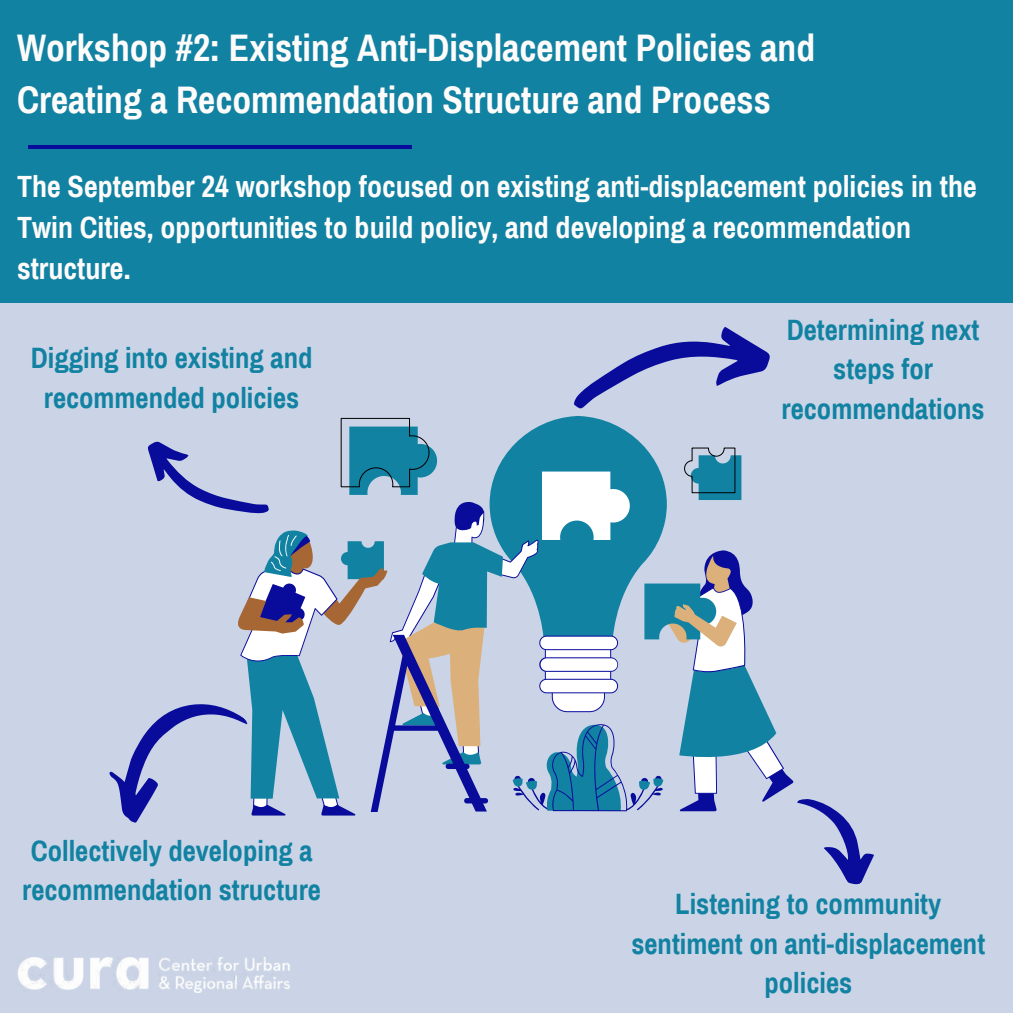
<style>
.page{position:relative;width:1013px;height:1013px;background:#fff}
.page>*{position:absolute;margin:0;border:0;box-sizing:border-box;transform-origin:0 0}
.t1{font:700 37.5px/51.5px "Archivo Narrow";color:#fefcfb}
.t2{font:700 30px/41.2px "Archivo Narrow";color:#fefcfb}
.t3{font:700 28.75px/39.4px "Archivo Narrow";color:#1282a2;text-align:center}
</style>
<div class="page">
<div style="left:0;top:277px;width:1012px;height:735px;background:#cad4e6"></div>
<div style="left:0;top:0;width:1012px;height:302px;background:#1282a2"></div>
<hr style="left:28px;top:145px;width:383px;height:3px;background:#090c9b">
<img style="left:17px;top:957px;width:273px;height:35px">
<svg style="left:109px;top:327px;width:765px;height:558px"></svg>
<p class="t1" style="left:17px;top:23px;width:799px">Workshop #2: Existing Anti-Displacement Policies and<br>Creating a Recommendation Structure and Process</p>
<p class="t2" style="left:17px;top:166px;width:961px">The September 24 workshop focused on existing anti-displacement policies in the<br>Twin Cities, opportunities to build policy, and developing a recommendation structure.</p>
<p class="t3" style="left:786px;top:310px;width:194px">Determining next</p>
<p class="t3" style="left:31px;top:339px;width:283px">Digging into existing and</p>
<p class="t3" style="left:833px;top:350px;width:101px">steps for</p>
<p class="t3" style="left:44px;top:378px;width:257px">recommended policies</p>
<p class="t3" style="left:781px;top:389px;width:205px">recommendations</p>
<p class="t3" style="left:31px;top:831px;width:283px">Collectively developing a</p>
<p class="t3" style="left:22px;top:871px;width:300px">recommendation structure</p>
<p class="t3" style="left:631px;top:885px;width:355px">Listening to community sentiment on anti-displacement policies</p>
</div>
